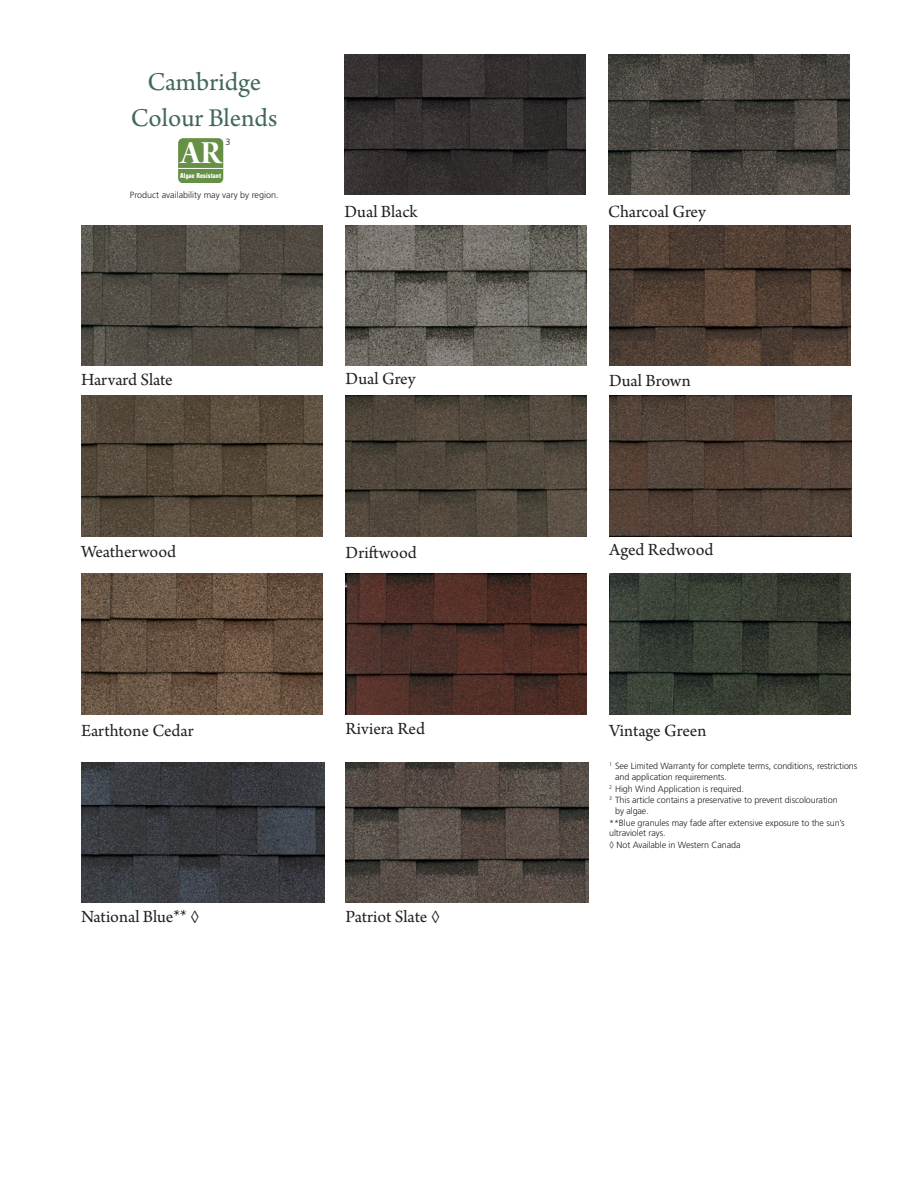
<style>
.page{position:relative;width:918px;height:1188px;background:#fff}
.page>*{position:absolute;margin:0;border:0;box-sizing:border-box;transform-origin:0 0}
.t1{font:34.5px "Arno Pro Bold Display";color:#fff}
.t2{font:27px/36px "Arno Pro";color:#43685b;text-align:center}
.t3{font:18px "Arno Pro";letter-spacing:-.005em;color:#231f20}
.HEader_2{font:300 9px/10.5px "Frutiger LT Std";letter-spacing:-.01em;color:#231f20}
.t4{font:700 condensed 6.75px "Eurostile LT Std";color:#fff}
</style>
<div class="page">
<img style="left:609px;top:54px;width:241px;height:140px">
<img style="left:346px;top:396px;width:241px;height:140px">
<img style="left:81px;top:574px;width:241px;height:140px">
<img style="left:610px;top:396px;width:241px;height:140px">
<img style="left:346px;top:225px;width:241px;height:140px">
<img style="left:345px;top:54px;width:241px;height:140px">
<img style="left:346px;top:574px;width:241px;height:140px">
<img style="left:609px;top:574px;width:241px;height:140px">
<img style="left:609px;top:225px;width:241px;height:140px">
<img style="left:81px;top:225px;width:242px;height:140px">
<img style="left:81px;top:396px;width:241px;height:140px">
<img style="left:346px;top:762px;width:243px;height:141px">
<img style="left:81px;top:762px;width:243px;height:141px">
<svg style="left:178px;top:138px;width:46px;height:44px;background:#6a934b"></svg>
<hr style="left:178px;top:168px;width:45px;height:1px;background:#fff">
<p class="t2" style="left:131px;top:65px;width:148px">Cambridge<br>Colour Blends</p>
<p class="HEader_2" style="left:225px;top:137px;width:7px">3</p>
<p class="t1" style="left:180px;top:134px;width:42px">AR</p>
<p class="t4" style="left:180px;top:172px;width:42px">Algae Resistant</p>
<p class="HEader_2" style="left:130px;top:190px;width:150px">Product availability may vary by region.</p>
<p class="t3" style="left:345px;top:201px;width:75px">Dual Black</p>
<p class="t3" style="left:608px;top:201px;width:99px">Charcoal Grey</p>
<p class="t3" style="left:346px;top:368px;width:72px">Dual Grey</p>
<p class="t3" style="left:81px;top:369px;width:93px">Harvard Slate</p>
<p class="t3" style="left:609px;top:370px;width:83px">Dual Brown</p>
<p class="t3" style="left:81px;top:541px;width:97px">Weatherwood</p>
<p class="t3" style="left:81px;top:720px;width:114px">Earthtone Cedar</p>
<p class="t3" style="left:346px;top:543px;width:73px">Driftwood</p>
<p class="t3" style="left:609px;top:539px;width:106px">Aged Redwood</p>
<p class="t3" style="left:346px;top:718px;width:81px">Riviera Red</p>
<p class="t3" style="left:609px;top:720px;width:99px">Vintage Green</p>
<p class="HEader_2" style="left:615px;top:761px;width:244px;text-indent:-6px"><sup>1</sup> See Limited Warranty for complete terms, conditions, restrictions and application requirements.</p>
<p class="HEader_2" style="left:609px;top:783px;width:136px"><sup>2</sup> High Wind Application is required.</p>
<p class="HEader_2" style="left:615px;top:795px;width:224px;text-indent:-6px"><sup>3</sup> This article contains a preservative to prevent discolouration by algae.</p>
<p class="HEader_2" style="left:609px;top:818px;width:237px">**Blue granules may fade after extensive exposure to the sun’s ultraviolet rays.</p>
<p class="HEader_2" style="left:609px;top:840px;width:133px">◊ Not Available in Western Canada</p>
<p class="t3" style="left:81px;top:906px;width:120px">National Blue** ◊</p>
<p class="t3" style="left:346px;top:906px;width:96px">Patriot Slate ◊</p>
</div>
